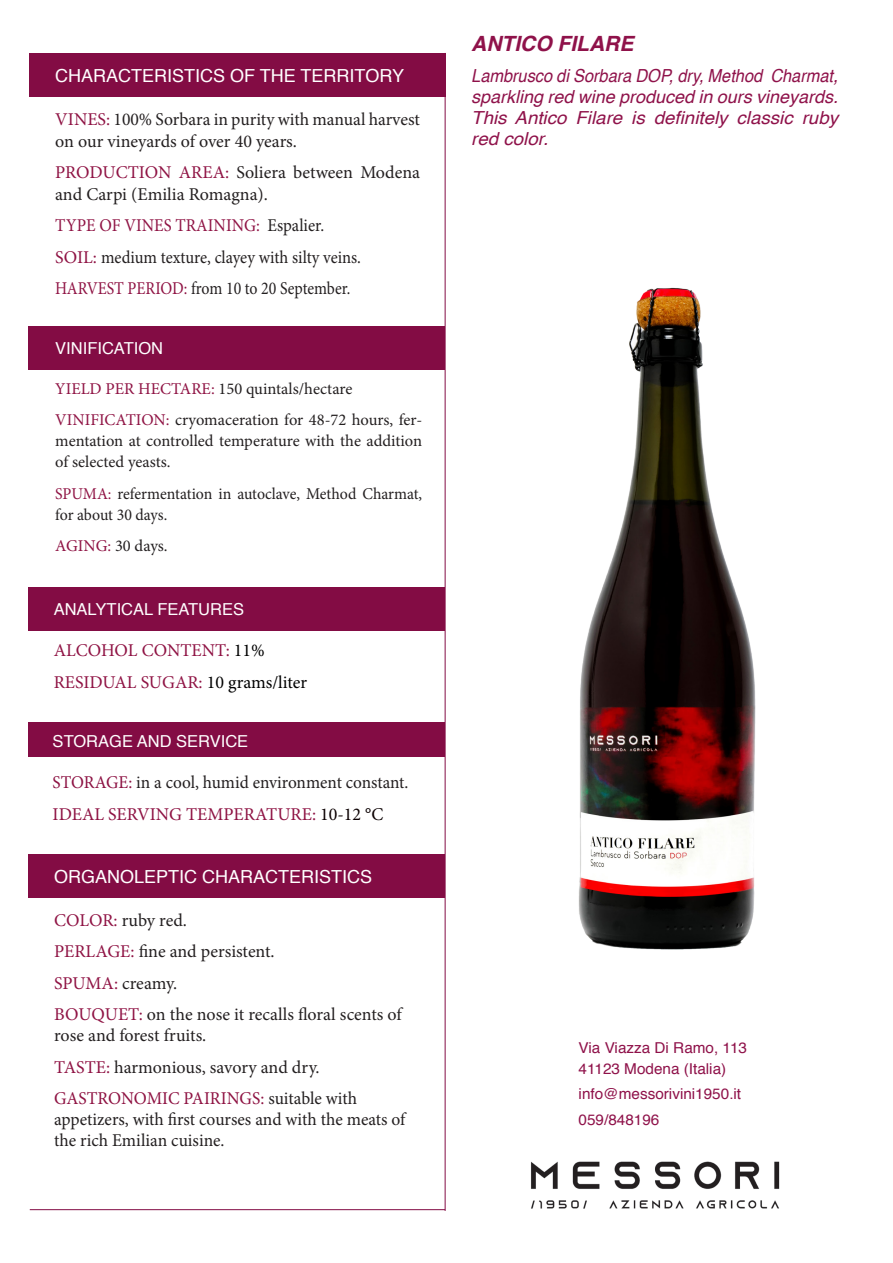
<style>
.page{position:relative;width:893px;height:1263px;background:#fff}
.page>*{position:absolute;margin:0;border:0;box-sizing:border-box;transform-origin:0 0}
.t1{font:italic 700 21px "Helvetica";color:#8f124a}
.t2{font:18px/21.6px "Minion Pro";color:#231f20}
.t3{font:italic 18px/21px "Helvetica";color:#8f124a;scale:.91 1}
.t4{font:18px "Helvetica";color:#fff}
.t5{font:italic 18px/21px "Helvetica";color:#8f124a;scale:1.04 1}
.t6{font:18px "Minion Pro";color:#8f1344}
.t7{font:18px "Minion Pro";color:#231f20;scale:.96 1}
.t8{font:18px "Minion Pro";color:#231f20;scale:.92 1}
.t9{font:18px "Minion Pro";color:#231f20;scale:.88 1}
.t10{font:18px "Minion Pro";letter-spacing:-.005em;color:#8e1242}
.t11{font:18px "Minion Pro";color:#8e1243}
.t12{font:18px "Minion Pro";color:#8f1344;scale:.93 1}
.t13{font:16.5px/21px "Minion Pro";color:#231f20;text-align:justify}
.t14{font:16.5px/21px "Minion Pro";color:#231f20;scale:.96 1}
.t15{font:16.5px "Helvetica";color:#fff}
.t16{font:15px "Helvetica";color:#8f124a}
.s1{color:#8f1344}
.s2{color:#231f20}
.s3{color:#000001}
.s4{color:#8c1142}
.s5{color:#0b0002}
</style>
<div class="page">
<div style="left:28px;top:326px;width:417px;height:43px;background:#830c44"></div>
<div style="left:28px;top:854px;width:417px;height:43px;background:#830c44"></div>
<div style="left:29px;top:53px;width:417px;height:43px;background:#830c44"></div>
<div style="left:28px;top:587px;width:417px;height:43px;background:#830c44"></div>
<div style="left:28px;top:722px;width:417px;height:35px;background:#830c44"></div>
<img style="left:578px;top:287px;width:178px;height:663px">
<hr style="left:445px;top:53px;width:1px;height:1158px;background:#830c44">
<hr style="left:30px;top:1209px;width:415px;height:1px;background:#830c44">
<img style="left:531px;top:1161px;width:249px;height:48px">
<p class="t4" style="left:55px;top:62px;width:350px">CHARACTERISTICS OF THE TERRITORY</p>
<p class="t2" style="left:55px;top:108px;width:366px"><span class="s1">VINES:</span> 100% Sorbara in purity with manual harvest on our vineyards of over 40 years.</p>
<p class="t2" style="left:55px;top:162px;width:366px"><span class="s1">PRODUCTION AREA:</span> Soliera between Modena and Carpi (Emilia Romagna).</p>
<p class="t12" style="left:55px;top:213px;width:291px">TYPE OF VINES TRAINING: <span class="s2">Espalier.</span></p>
<p class="t8" style="left:55px;top:245px;width:334px"><span class="s1">SOIL:</span> medium texture, clayey with silty veins.</p>
<p class="t9" style="left:55px;top:276px;width:337px"><span class="s1">HARVEST PERIOD:</span> from 10 to 20 September.</p>
<p class="t15" style="left:55px;top:336px;width:109px">VINIFICATION</p>
<p class="t13" style="left:55px;top:378px;width:299px"><span class="s1">YIELD PER HECTARE:</span> 150 quintals/hectare</p>
<p class="t13" style="left:55px;top:410px;width:368px"><span class="s1">VINIFICATION:</span> cryomaceration for 48-72 hours, fer&shy;mentation at controlled temperature with the addition of selected yeasts.</p>
<p class="t14" style="left:55px;top:483px;width:384px"><span class="s1">SPUMA:</span> refermentation in autoclave, Method Charmat, for about 30 days.</p>
<p class="t13" style="left:55px;top:536px;width:114px"><span class="s1">AGING:</span> 30 days.</p>
<p class="t15" style="left:54px;top:596px;width:192px">ANALYTICAL FEATURES</p>
<p class="t6" style="left:54px;top:638px;width:213px">ALCOHOL CONTENT: <span class="s3">11%</span></p>
<p class="t6" style="left:54px;top:670px;width:255px">RESIDUAL SUGAR: <span class="s3">10 grams/liter</span></p>
<p class="t15" style="left:53px;top:728px;width:197px">STORAGE AND SERVICE</p>
<p class="t7" style="left:53px;top:770px;width:372px"><span class="s4">STORAGE:</span> in a cool, humid environment constant.</p>
<p class="t11" style="left:53px;top:802px;width:332px">IDEAL SERVING TEMPERATURE: <span class="s5">10-12 °C</span></p>
<p class="t4" style="left:54px;top:862px;width:320px">ORGANOLEPTIC CHARACTERISTICS</p>
<p class="t2" style="left:54px;top:909px;width:134px"><span class="s1">COLOR:</span> ruby red.</p>
<p class="t2" style="left:54px;top:941px;width:222px"><span class="s1">PERLAGE:</span> fine and persistent.</p>
<p class="t2" style="left:54px;top:972px;width:125px"><span class="s1">SPUMA:</span> creamy.</p>
<p class="t2" style="left:54px;top:1004px;width:349px"><span class="s1">BOUQUET:</span> on the nose it recalls floral scents of</p>
<p class="t2" style="left:54px;top:1025px;width:154px">rose and forest fruits.</p>
<p class="t2" style="left:54px;top:1056px;width:267px"><span class="s1">TASTE:</span> harmonious, savory and dry.</p>
<p class="t10" style="left:54px;top:1086px;width:304px">GASTRONOMIC PAIRINGS: <span class="s2">suitable with</span></p>
<p class="t2" style="left:54px;top:1109px;width:353px;line-height:21px">appetizers, with first courses and with the meats of the rich Emilian cuisine.</p>
<p class="t1" style="left:471px;top:26px;width:164px">ANTICO FILARE</p>
<p class="t3" style="left:471px;top:66px;width:405px">Lambrusco di Sorbara DOP, dry, Method Charmat, sparkling red wine produced in ours vineyards.</p>
<p class="t5" style="left:471px;top:108px;width:354px">This Antico Filare is definitely classic ruby red color.</p>
<p class="t16" style="left:579px;top:1036px;width:170px">Via Viazza Di Ramo, 113</p>
<p class="t16" style="left:579px;top:1057px;width:149px">41123 Modena (Italia)</p>
<p class="t16" style="left:579px;top:1082px;width:164px">info@messorivini1950.it</p>
<p class="t16" style="left:579px;top:1108px;width:82px">059/848196</p>
</div>
